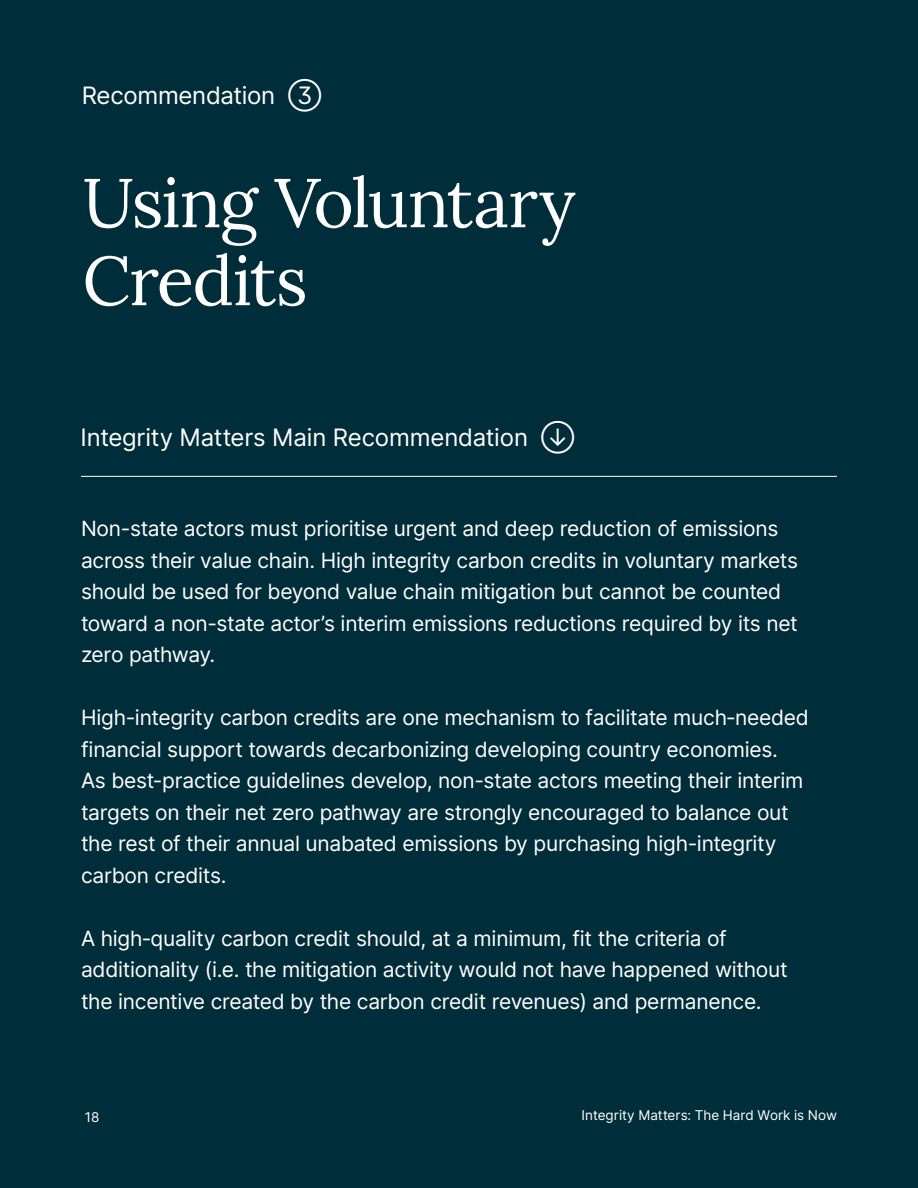
<style>
.page{position:relative;width:918px;height:1188px;background:#002d3a}
.page>*{position:absolute;margin:0;border:0;box-sizing:border-box;transform-origin:0 0}
.t1{font:69px/78px "Lora";letter-spacing:-.025em;color:#fff}
.t2{font:24px "Inter";letter-spacing:-.01em;color:#fff}
.t3{font:21px/31.5px "Inter";letter-spacing:-.01em;color:#fff}
.t4{font:13.5px "Inter";letter-spacing:.005em;color:#fff}
</style>
<div class="page">
<hr style="left:81px;top:476px;width:756px;height:1px;background:#fff">
<p class="t2" style="left:82px;top:78px;width:241px">Recommendation ➂</p>
<h1 class="t1" style="left:82px;top:159px;width:495px">Using Voluntary<br>Credits</h1>
<p class="t2" style="left:81px;top:420px;width:449px">Integrity Matters Main Recommendation</p>
<p class="t3" style="left:81px;top:512px;width:719px">Non-state actors must prioritise urgent and deep reduction of emissions across their value chain. High integrity carbon credits in voluntary markets should be used for beyond value chain mitigation but cannot be counted toward a non-state actor’s interim emissions reductions required by its net zero pathway.</p>
<p class="t3" style="left:81px;top:701px;width:729px">High-integrity carbon credits are one mechanism to facilitate much‐needed financial support towards decarbonizing developing country economies.<br>As best-practice guidelines develop, non-state actors meeting their interim targets on their net zero pathway are strongly encouraged to balance out the rest of their annual unabated emissions by purchasing high-integrity carbon credits.</p>
<p class="t3" style="left:81px;top:922px;width:708px">A high‐quality carbon credit should, at a minimum, fit the criteria of additionality (i.e. the mitigation activity would not have happened without the incentive created by the carbon credit revenues) and permanence.</p>
<p class="t4" style="left:85px;top:1108px;width:16px">18</p>
<p class="t4" style="left:582px;top:1105px;width:257px">Integrity Matters: The Hard Work is Now</p>
</div>
